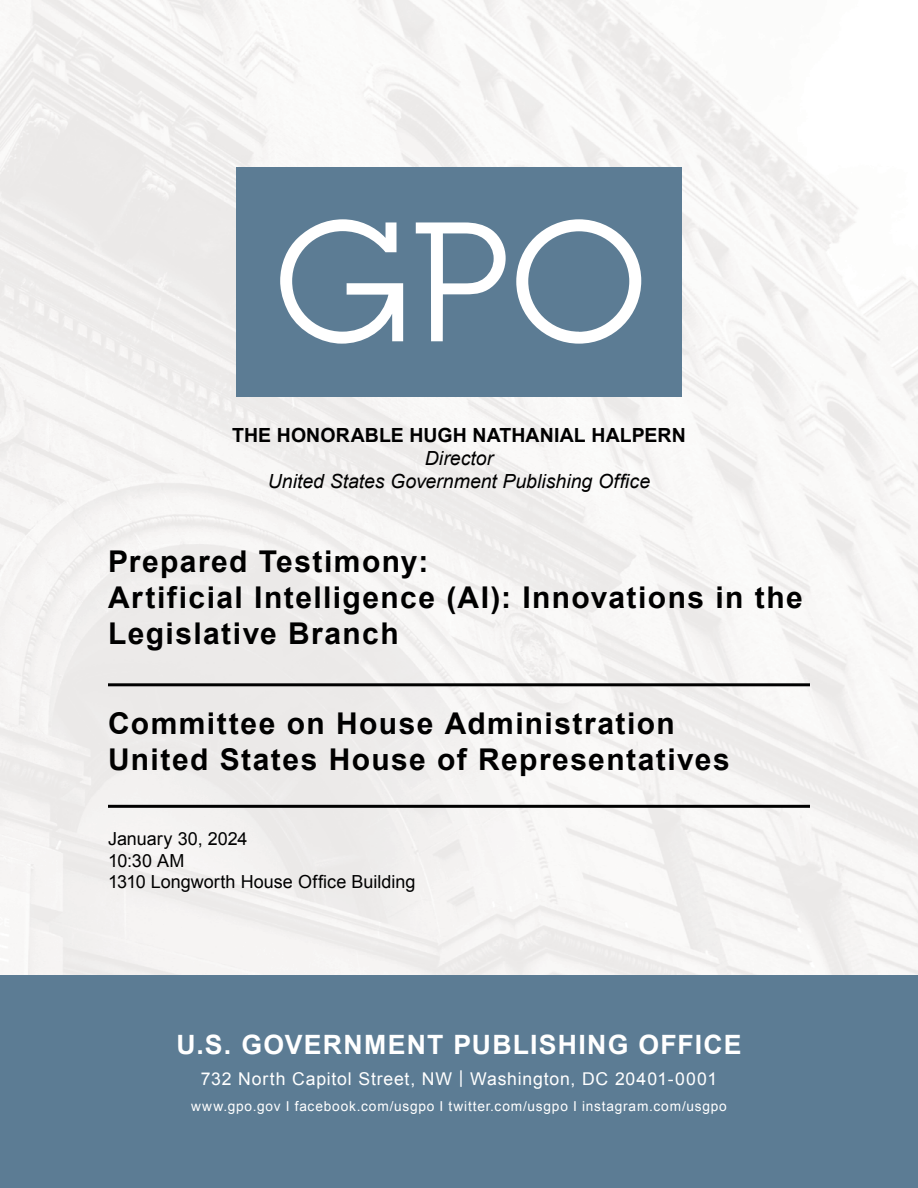
<style>
.page{position:relative;width:918px;height:1188px;background:#fff}
.page>*{position:absolute;margin:0;border:0;box-sizing:border-box;transform-origin:0 0}
.t1{font:700 30px/36px "Arial";letter-spacing:.045em;color:#000}
.t2{font:700 26.7px "Arial";letter-spacing:.045em;color:#fff}
.t3{font:italic 19.5px/23.4px "Arial";color:#000;text-align:center}
.t4{font:700 19.5px "Arial";letter-spacing:.005em;color:#000}
.t5{font:18px/21.6px "Arial";color:#000}
.t6{font:17.7px "Arial";letter-spacing:.045em;color:#fff}
.t7{font:13.65px "Arial";letter-spacing:.06em;color:#fff}
</style>
<div class="page">
<div style="left:0;top:974px;width:918px;height:214px;background:#5c7c94"></div>
<img style="left:0;top:0;width:918px;height:974px">
<hr style="left:108px;top:683px;width:702px;height:3px;background:#000">
<hr style="left:108px;top:805px;width:702px;height:3px;background:#000">
<div style="left:236px;top:168px;width:446px;height:229px;background:#5c7c94"></div>
<svg style="left:280px;top:219px;width:123px;height:125px"></svg>
<svg style="left:416px;top:222px;width:90px;height:119px"></svg>
<svg style="left:516px;top:219px;width:125px;height:125px"></svg>
<p class="t4" style="left:232px;top:422px;width:455px">THE HONORABLE HUGH NATHANIAL HALPERN</p>
<p class="t3" style="left:268px;top:447px;width:384px">Director<br>United States Government Publishing Office</p>
<p class="t1" style="left:108px;top:544px;width:696px">Prepared Testimony:<br>Artificial Intelligence (AI): Innovations in the<br>Legislative Branch</p>
<p class="t1" style="left:108px;top:706px;width:623px">Committee on House Administration<br>United States House of Representatives</p>
<p class="t5" style="left:108px;top:828px;width:309px">January 30, 2024<br>10:30 AM<br>1310 Longworth House Office Building</p>
<p class="t2" style="left:176px;top:1027px;width:567px">U.S. GOVERNMENT PUBLISHING OFFICE</p>
<p class="t6" style="left:201px;top:1067px;width:518px">732 North Capitol Street, NW | Washington, DC 20401-0001</p>
<p class="t7" style="left:191px;top:1097px;width:537px">www.gpo.gov I facebook.com/usgpo I twitter.com/usgpo I instagram.com/usgpo</p>
</div>
